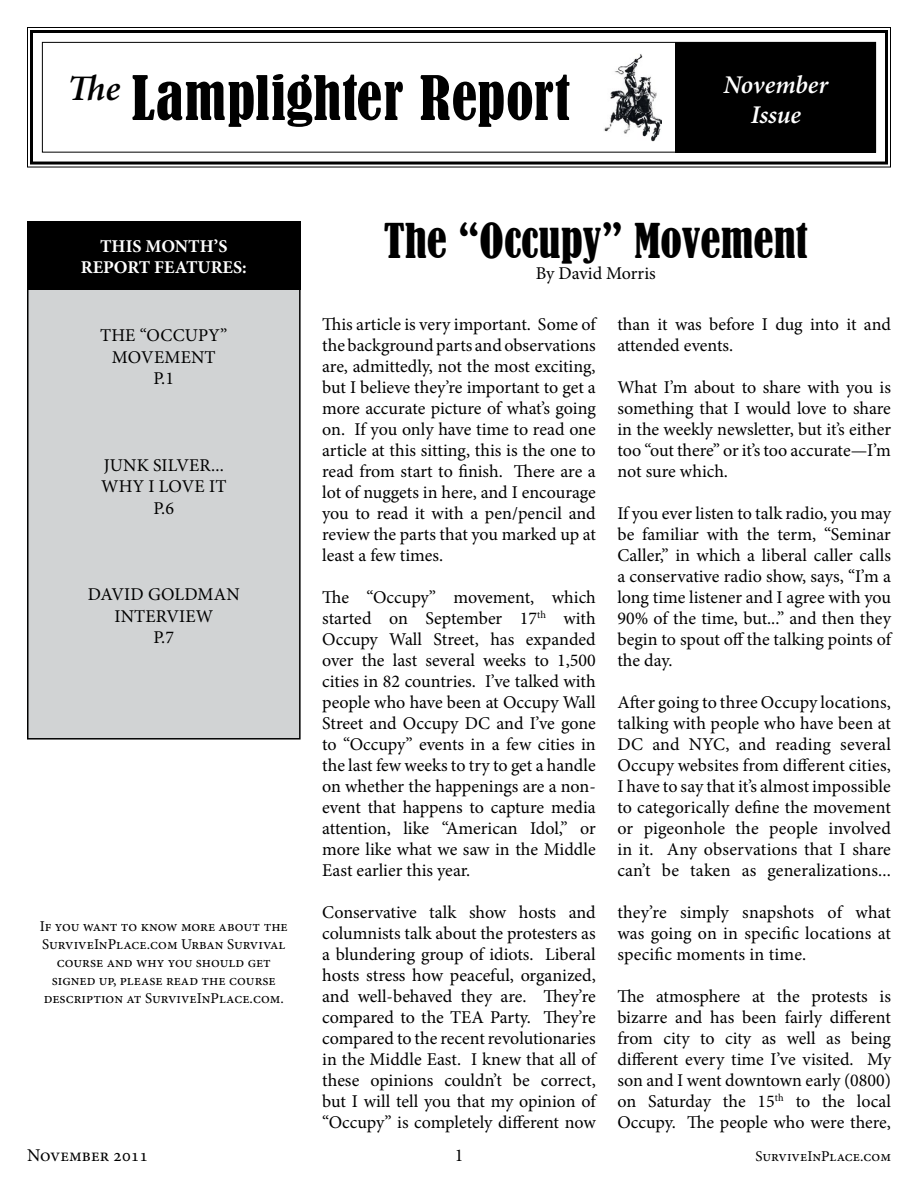
<style>
.page{position:relative;width:918px;height:1188px;background:#fff}
.page>*{position:absolute;margin:0;border:0;box-sizing:border-box;transform-origin:0 0}
.t1{font:condensed 57px "Bernard";letter-spacing:.02em;color:#000}
.Paragraph_Style_1{font:condensed 45px "Bernard";color:#000}
.t2{font:italic 600 36px "Minion Pro";color:#000}
.t3{font:italic 600 25.5px "Minion Pro";letter-spacing:-.005em;color:#fff}
.Paragraph_Style_1-2{font:18px/21px "Minion Pro";letter-spacing:.005em;color:#000;text-align:justify}
.t4{font:700 18px "Minion Pro";color:#fff}
.t5{font:15px/18px "Minion Pro";color:#000;text-align:center}
</style>
<div class="page">
<div style="left:28px;top:222px;width:272px;height:517px;background:#d1d3d4"></div>
<div style="left:27px;top:222px;width:274px;height:518px;border:2px solid #000"></div>
<svg style="left:27px;top:27px;width:864px;height:141px"></svg>
<div style="left:30px;top:30px;width:858px;height:135px;border:3px solid #000"></div>
<div style="left:68px;top:74px;width:55px;height:37px;background:#fff"></div>
<div style="left:42px;top:42px;width:834px;height:111px;border:1px solid #000"></div>
<img style="left:604px;top:54px;width:57px;height:87px">
<div style="left:27px;top:222px;width:274px;height:68px;background:#000"></div>
<p class="t1" style="left:132px;top:65px;width:440px">Lamplighter Report</p>
<p class="t2" style="left:68px;top:63px;width:54px">The</p>
<p class="t3" style="left:724px;top:67px;width:106px">November</p>
<p class="t3" style="left:751px;top:97px;width:52px">Issue</p>
<p class="t4" style="left:100px;top:233px;width:129px">THIS MONTH’S</p>
<p class="t4" style="left:81px;top:255px;width:167px">REPORT FEATURES:</p>
<p class="Paragraph_Style_1-2" style="left:100px;top:325px;width:129px">THE “OCCUPY”</p>
<p class="Paragraph_Style_1-2" style="left:112px;top:347px;width:105px">MOVEMENT</p>
<p class="Paragraph_Style_1-2" style="left:153px;top:368px;width:22px">P.1</p>
<p class="Paragraph_Style_1-2" style="left:104px;top:455px;width:122px">JUNK SILVER...</p>
<p class="Paragraph_Style_1-2" style="left:101px;top:476px;width:127px">WHY I LOVE IT</p>
<p class="Paragraph_Style_1-2" style="left:153px;top:498px;width:22px">P.6</p>
<p class="Paragraph_Style_1-2" style="left:88px;top:584px;width:154px">DAVID GOLDMAN</p>
<p class="Paragraph_Style_1-2" style="left:114px;top:606px;width:100px">INTERVIEW</p>
<p class="Paragraph_Style_1-2" style="left:153px;top:627px;width:22px">P.7</p>
<p class="t5" style="left:40px;top:917px;width:250px">If you want to know more about the<br>SurviveInPlace.com Urban Survival course and why you should get signed up, please read the course</p>
<p class="t5" style="left:44px;top:989px;width:242px">description at SurviveInPlace.com.</p>
<p class="Paragraph_Style_1" style="left:384px;top:214px;width:426px">The “Occupy” Movement</p>
<p class="Paragraph_Style_1-2" style="left:536px;top:263px;width:121px">By David Morris</p>
<p class="Paragraph_Style_1-2" style="left:322px;top:314px;width:277px">This article is very important. Some of the background parts and observations are, admittedly, not the most exciting, but I believe they’re important to get a more accurate picture of what’s going on. If you only have time to read one article at this sitting, this is the one to read from start to finish. There are a lot of nuggets in here, and I encourage you to read it with a pen/pencil and review the parts that you marked up at least a few times.</p>
<p class="Paragraph_Style_1-2" style="left:322px;top:587px;width:275px">The “Occupy” movement, which started on September 17<sup>th</sup> with Occupy Wall Street, has expanded over the last several weeks to 1,500 cities in 82 countries. I’ve talked with people who have been at Occupy Wall Street and Occupy DC and I’ve gone to “Occupy” events in a few cities in the last few weeks to try to get a handle on whether the happenings are a non&shy;event that happens to capture media attention, like “American Idol,” or more like what we saw in the Middle East earlier this year.</p>
<p class="Paragraph_Style_1-2" style="left:322px;top:902px;width:277px">Conservative talk show hosts and columnists talk about the protesters as a blundering group of idiots. Liberal hosts stress how peaceful, organized, and well-behaved they are. They’re compared to the TEA Party. They’re compared to the recent revolutionaries in the Middle East. I knew that all of these opinions couldn’t be correct, but I will tell you that my opinion of “Occupy” is completely different now</p>
<p class="Paragraph_Style_1-2" style="left:617px;top:314px;width:275px">than it was before I dug into it and attended events.</p>
<p class="Paragraph_Style_1-2" style="left:617px;top:377px;width:275px">What I’m about to share with you is something that I would love to share in the weekly newsletter, but it’s either too “out there” or it’s too accurate—I’m not sure which.</p>
<p class="Paragraph_Style_1-2" style="left:617px;top:503px;width:277px">If you ever listen to talk radio, you may be familiar with the term, “Seminar Caller,” in which a liberal caller calls a conservative radio show, says, “I’m a long time listener and I agree with you 90% of the time, but...” and then they begin to spout off the talking points of the day.</p>
<p class="Paragraph_Style_1-2" style="left:617px;top:692px;width:275px">After going to three Occupy locations, talking with people who have been at DC and NYC, and reading several Occupy websites from different cities, I have to say that it’s almost impossible to categorically define the movement or pigeonhole the people involved in it. Any observations that I share can’t be taken as generalizations...</p>
<p class="Paragraph_Style_1-2" style="left:617px;top:902px;width:275px">they’re simply snapshots of what was going on in specific locations at specific moments in time.</p>
<p class="Paragraph_Style_1-2" style="left:617px;top:986px;width:275px">The atmosphere at the protests is bizarre and has been fairly different from city to city as well as being different every time I’ve visited. My son and I went downtown early (0800) on Saturday the 15<sup>th</sup> to the local Occupy. The people who were there,</p>
<p class="Paragraph_Style_1-2" style="left:27px;top:1144px;width:123px">November 2011</p>
<p class="Paragraph_Style_1-2" style="left:455px;top:1144px;width:10px">1</p>
<p class="t5" style="left:756px;top:1147px;width:137px">SurviveInPlace.com</p>
</div>
